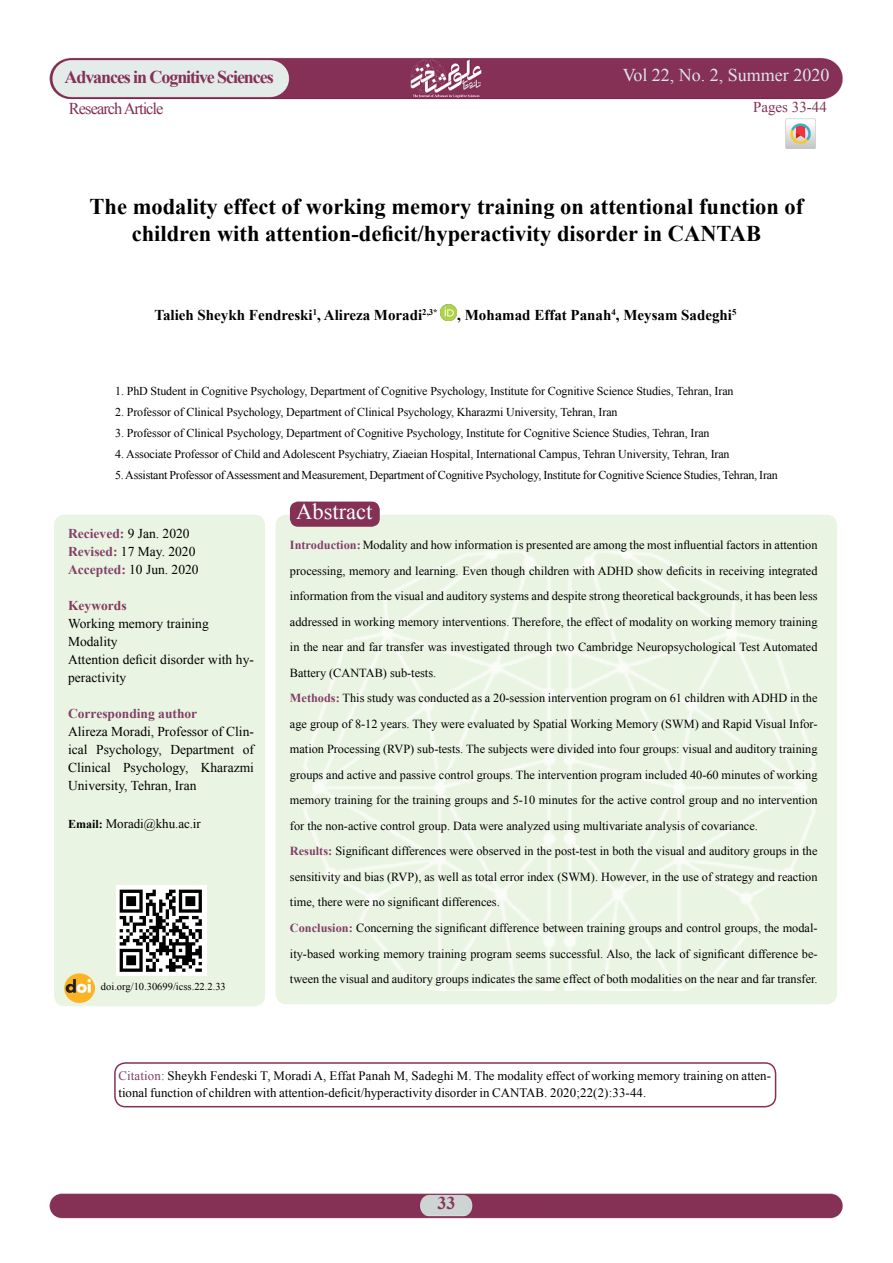
<style>
.page{position:relative;width:893px;height:1263px;background:#fff}
.page>*{position:absolute;margin:0;border:0;box-sizing:border-box;transform-origin:0 0}
.t1{font:700 22.5px/27px "Times New Roman";color:#000;text-align:center}
.t2{font:22.5px "Times New Roman";color:#fff}
.t3{font:700 18px "Times New Roman";letter-spacing:-.06em;color:#853155}
.t4{font:18px "Times New Roman";color:#dde5e6}
.t5{font:700 18px "Times New Roman";color:#85385c}
.t6{font:16.5px "Times New Roman";letter-spacing:-.06em;color:#853155}
.t7{font:700 15px "Times New Roman";color:#000}
.t8{font:15px "Times New Roman";color:#853155}
.t9{font:13.5px/18px "Times New Roman";color:#000}
.t10{font:700 13.5px "Times New Roman";color:#814068}
.t11{font:700 13.5px "Times New Roman";color:#85385c}
.t12{font:13.05px "Times New Roman";letter-spacing:-.005em;color:#000}
.t13{font:12.9px "Times New Roman";color:#000}
.t14{font:12.3px/25.5px "Times New Roman";color:#000}
.t15{font:12px/21px "Times New Roman";letter-spacing:-.01em;color:#000}
.t16{font:10.5px "Times New Roman";color:#000}
.t17{font:700 8.7px "Times New Roman";color:#000}
.s1{font-weight:700;color:#814068}
.s2{font-weight:700;font-size:12px}
.s3{color:#814068}
</style>
<div class="page">
<img style="left:49px;top:57px;width:794px;height:1162px">
<div style="left:276px;top:515px;width:561px;height:489px;background:#eaf4e2;border-radius:11px"></div>
<img style="left:303px;top:551px;width:513px;height:439px">
<div style="left:54px;top:515px;width:211px;height:491px;background:#eaf4e2;border-radius:11px"></div>
<img style="left:116px;top:886px;width:90px;height:89px">
<div style="left:291px;top:502px;width:88px;height:24px;background:#853155;border-radius:8px"></div>
<div style="left:290px;top:502px;width:90px;height:25px;border:2px solid #853155;border-radius:8px"></div>
<img style="left:784px;top:118px;width:32px;height:31px">
<img style="left:64px;top:973px;width:30px;height:30px">
<img style="left:440px;top:305px;width:16px;height:16px">
<div style="left:114px;top:1062px;width:662px;height:45px;border:2px solid #853155;border-radius:11px"></div>
<h2 class="t3" style="left:65px;top:64px;width:211px">Advances in Cognitive Sciences</h2>
<h3 class="t6" style="left:69px;top:97px;width:96px">ResearchArticle</h3>
<h2 class="t4" style="left:623px;top:63px;width:208px">Vol 22, No. 2, Summer 2020</h2>
<p class="t8" style="left:753px;top:97px;width:75px">Pages 33-44</p>
<h1 class="t1" style="left:90px;top:192px;width:715px">The modality effect of working memory training on attentional function of children with attention-deficit/hyperactivity disorder in CANTAB</h1>
<p class="t17" style="left:422px;top:306px;width:17px">2,3*</p>
<p class="t17" style="left:732px;top:306px;width:6px">5</p>
<p class="t7" style="left:154px;top:305px;width:269px">Talieh Sheykh Fendreski , Alireza Moradi</p>
<p class="t17" style="left:611px;top:306px;width:6px">4</p>
<p class="t17" style="left:313px;top:306px;width:6px">1</p>
<p class="t7" style="left:457px;top:305px;width:276px">, Mohamad Effat Panah , Meysam Sadeghi</p>
<p class="t15" style="left:115px;top:380px;width:620px">1. PhD Student in Cognitive Psychology, Department of Cognitive Psychology, Institute for Cognitive Science Studies, Tehran, Iran</p>
<p class="t15" style="left:115px;top:401px;width:504px">2. Professor of Clinical Psychology, Department of Clinical Psychology, Kharazmi University, Tehran, Iran</p>
<p class="t15" style="left:115px;top:422px;width:596px">3. Professor of Clinical Psychology, Department of Cognitive Psychology, Institute for Cognitive Science Studies, Tehran, Iran</p>
<p class="t15" style="left:115px;top:443px;width:664px">4. Associate Professor of Child and Adolescent Psychiatry, Ziaeian Hospital, International Campus, Tehran University, Tehran, Iran<br>5.Assistant Professor ofAssessment and Measurement, Department of Cognitive Psychology, Institute for Cognitive Science Studies, Tehran, Iran</p>
<p class="t9" style="left:68px;top:524px;width:132px"><span class="s1">Recieved</span> 9<span class="s1">:</span> Jan. 2020<br><span class="s1">Revised:</span> 17 May. 2020<br><span class="s1">Accepted:</span> 10 Jun. 2020</p>
<p class="t11" style="left:68px;top:596px;width:60px">Keywords</p>
<p class="t9" style="left:68px;top:614px;width:142px">Working memory training<br>Modality</p>
<p class="t9" style="left:68px;top:668px;width:60px">peractivity</p>
<p class="t9" style="left:68px;top:650px;width:187px">Attention deficit disorder with hy-</p>
<p class="t10" style="left:68px;top:704px;width:131px">Corresponding author</p>
<p class="t9" style="left:68px;top:722px;width:187px">Alireza Moradi, Professor of Clin-</p>
<p class="t9" style="left:201px;top:758px;width:55px">Kharazmi</p>
<p class="t9" style="left:68px;top:740px;width:21px">ical</p>
<p class="t9" style="left:96px;top:740px;width:67px">Psychology,</p>
<p class="t9" style="left:243px;top:740px;width:13px">of</p>
<p class="t9" style="left:170px;top:740px;width:65px">Department</p>
<p class="t9" style="left:68px;top:758px;width:130px">Clinical<br>University, Tehran, Iran</p>
<p class="t12" style="left:68px;top:815px;width:134px"><span class="s2">Email:</span> Moradi@khu.ac i r.</p>
<p class="t9" style="left:123px;top:758px;width:67px">Psychology,</p>
<p class="t16" style="left:101px;top:980px;width:126px">doi.org/10.30699/icss.22.2.33</p>
<h1 class="t2" style="left:296px;top:497px;width:78px">Abstract</h1>
<p class="t14" style="left:290px;top:532px;width:529px"><span class="s1">Introduction:</span>Modality and how information is presented are among the most influential factors in attention processing, memory and learning. Even though children with ADHD show deficits in receiving integrated information from the visual and auditory systems and despite strong theoretical backgrounds it, has been less addressed in working memory interventions. Therefore, the effect of modality on working memory training in the near and far transfer was investigated through two Cambridge Neuropsychological Test Automated Battery (CANTAB) sub-tests.<br><span class="s1">Methods:</span> This study was conducted as a 20-session intervention program on 61 children with ADHD in the</p>
<p class="t14" style="left:290px;top:736px;width:529px">mation Processing (RVP) sub-tests. The subjects were divided into four groups: visual and auditory training</p>
<p class="t14" style="left:290px;top:711px;width:529px">age group of 8-12 years. They were evaluated by Spatial Working Memory (SWM) and Rapid Visual Infor-</p>
<p class="t14" style="left:290px;top:762px;width:529px">groups and active and passive control groups. The intervention program included 40-60 minutes of working memory training for the training groups and 5-10 minutes for the active control group and no intervention for the non-active control group. Data were analyzed using multivariate analysis of covariance.<br><span class="s1">Results:</span> Significant differences were observed in the post-test in both the visual and auditory groups in the sensitivity and bias (RVP ,) as well as total error index (SWM .) However in, the use of strategy and reaction time, there were no significant differences.</p>
<p class="t14" style="left:290px;top:915px;width:529px"><span class="s1">Conclusion:</span> Concerning the significant difference between training groups and control groups, the modal-</p>
<p class="t14" style="left:290px;top:940px;width:529px">ity-based working memory training program seems successful. Also, the lack of significant difference be-</p>
<p class="t14" style="left:290px;top:966px;width:529px">tween the visual and auditory groups indicates the same effect of both modalities on the near and far transfer.</p>
<p class="t13" style="left:118px;top:1067px;width:654px"><span class="s3">Citation:</span> Sheykh Fendeski ,T Moradi A, Effat Panah M, Sadeghi M. The modality effect of working memory training on atten-</p>
<p class="t13" style="left:118px;top:1084px;width:529px">tional function of children with attention-deficit/hyperactivity disorder in CANTAB. 2020;22 (2) :33-44.</p>
<h2 class="t5" style="left:437px;top:1191px;width:19px">33</h2>
</div>
